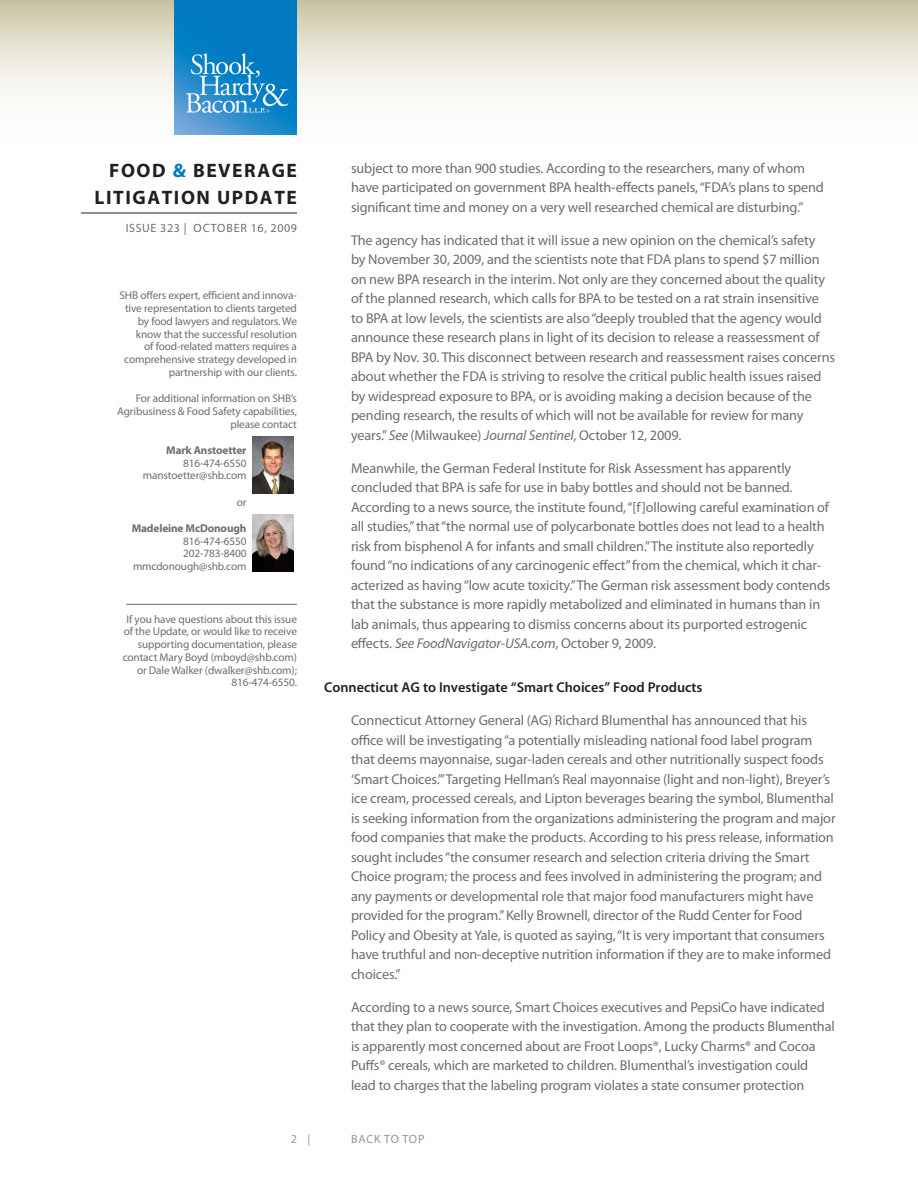
<style>
.page{position:relative;width:918px;height:1188px;background:#fff}
.page>*{position:absolute;margin:0;border:0;box-sizing:border-box;transform-origin:0 0}
.t1{font:700 19.5px/27px "Myriad Pro";letter-spacing:.08em;color:#231f20;text-align:right}
.Body{font:14.25px/19.5px "Myriad Pro";letter-spacing:-.01em;color:#6c6d70}
.Subhead{font:600 14.25px "Myriad Pro";color:#231f20}
.t2{font:12px "Myriad Pro";letter-spacing:.05em;color:#6c6d70}
.Body-2{font:12px "Myriad Pro";letter-spacing:.06em;color:#939598}
.Body-3{font:11.25px/12.8px "Myriad Pro";letter-spacing:-.01em;color:#6c6d70;text-align:right}
.s1{color:#0079c2}
.s2{font-weight:700}
.s3{font-style:italic}
</style>
<div class="page">
<svg style="left:0;top:0;width:918px;height:135px"></svg>
<hr style="left:81px;top:213px;width:216px;height:1px;background:#231f20">
<img style="left:175px;top:0;width:122px;height:135px">
<hr style="left:126px;top:604px;width:171px;height:1px;background:#6c6d70">
<img style="left:253px;top:514px;width:40px;height:57px">
<img style="left:253px;top:436px;width:41px;height:58px">
<p class="t1" style="left:94px;top:156px;width:204px">FOOD <span class="s1">&amp;</span> BEVERAGE<br>LITIGATION UPDATE</p>
<p class="t2" style="left:126px;top:221px;width:173px">ISSUE 323 | OCTOBER 16, 2009</p>
<p class="Body-3" style="left:119px;top:289px;width:179px">SHB offers expert, efficient and innova&shy;tive representation to clients targeted by food lawyers and regulators. We know that the successful resolution<br>of food-related matters requires a comprehensive strategy developed in partnership with our clients.</p>
<p class="Body-3" style="left:117px;top:392px;width:181px">For additional information on SHB’s<br>Agribusiness &amp; Food Safety capabilities, please contact</p>
<p class="Body-3" style="left:143px;top:444px;width:105px"><span class="s2">Mark Anstoetter<br></span>816-474-6550 manstoetter@shb.com</p>
<p class="Body-3" style="left:237px;top:495px;width:11px">or</p>
<p class="Body-3" style="left:132px;top:522px;width:116px"><span class="s2">Madeleine McDonough<br></span>816-474-6550<br>202-783-8400 mmcdonough@shb.com</p>
<p class="Body-3" style="left:123px;top:612px;width:176px">If you have questions about this issue of the Update, or would like to receive supporting documentation, please contact Mary Boyd (mboyd@shb.com) or Dale Walker (dwalker@shb.com);<br>816-474-6550.</p>
<p class="Body" style="left:351px;top:158px;width:474px">subject to more than 900 studies. According to the researchers, many of whom have participated on government BPA health-effects panels, “FDA’s plans to spend significant time and money on a very well researched chemical are disturbing.”</p>
<p class="Body" style="left:351px;top:230px;width:486px">The agency has indicated that it will issue a new opinion on the chemical’s safety<br>by November 30, 2009, and the scientists note that FDA plans to spend $7 million on new BPA research in the interim. Not only are they concerned about the quality of the planned research, which calls for BPA to be tested on a rat strain insensitive<br>to BPA at low levels, the scientists are also “deeply troubled that the agency would announce these research plans in light of its decision to release a reassessment of BPA by Nov. 30. This disconnect between research and reassessment raises concerns about whether the FDA is striving to resolve the critical public health issues raised by widespread exposure to BPA, or is avoiding making a decision because of the pending research, the results of which will not be available for review for many years.” <span class="s3">See</span> (Milwaukee) <span class="s3">Journal Sentinel</span>, October 12, 2009.</p>
<p class="Body" style="left:351px;top:458px;width:481px">Meanwhile, the German Federal Institute for Risk Assessment has apparently concluded that BPA is safe for use in baby bottles and should not be banned.<br>According to a news source, the institute found, “[f]ollowing careful examination of all studies,” that “the normal use of polycarbonate bottles does not lead to a health risk from bisphenol A for infants and small children.” The institute also reportedly found “no indications of any carcinogenic effect” from the chemical, which it char&shy;acterized as having “low acute toxicity.” The German risk assessment body contends that the substance is more rapidly metabolized and eliminated in humans than in lab animals, thus appearing to dismiss concerns about its purported estrogenic effects. <span class="s3">See FoodNavigator-USA.com</span>, October 9, 2009.</p>
<p class="Subhead" style="left:324px;top:678px;width:380px">Connecticut AG to Investigate “Smart Choices” Food Products</p>
<p class="Body" style="left:351px;top:711px;width:486px">Connecticut Attorney General (AG) Richard Blumenthal has announced that his office will be investigating “a potentially misleading national food label program that deems mayonnaise, sugar-laden cereals and other nutritionally suspect foods ‘Smart Choices.’” Targeting Hellman’s Real mayonnaise (light and non-light), Breyer’s ice cream, processed cereals, and Lipton beverages bearing the symbol, Blumenthal is seeking information from the organizations administering the program and major food companies that make the products. According to his press release, information sought includes “the consumer research and selection criteria driving the Smart Choice program; the process and fees involved in administering the program; and any payments or developmental role that major food manufacturers might have provided for the program.” Kelly Brownell, director of the Rudd Center for Food Policy and Obesity at Yale, is quoted as saying, “It is very important that consumers have truthful and non-deceptive nutrition information if they are to make informed choices.”</p>
<p class="Body" style="left:351px;top:997px;width:485px">According to a news source, Smart Choices executives and PepsiCo have indicated that they plan to cooperate with the investigation. Among the products Blumenthal is apparently most concerned about are Froot Loops®, Lucky Charms® and Cocoa Puffs® cereals, which are marketed to children. Blumenthal’s investigation could lead to charges that the labeling program violates a state consumer protection</p>
<p class="Body-2" style="left:291px;top:1132px;width:21px">2 |</p>
<p class="Body-2" style="left:351px;top:1132px;width:75px">BACK TO TOP</p>
</div>
